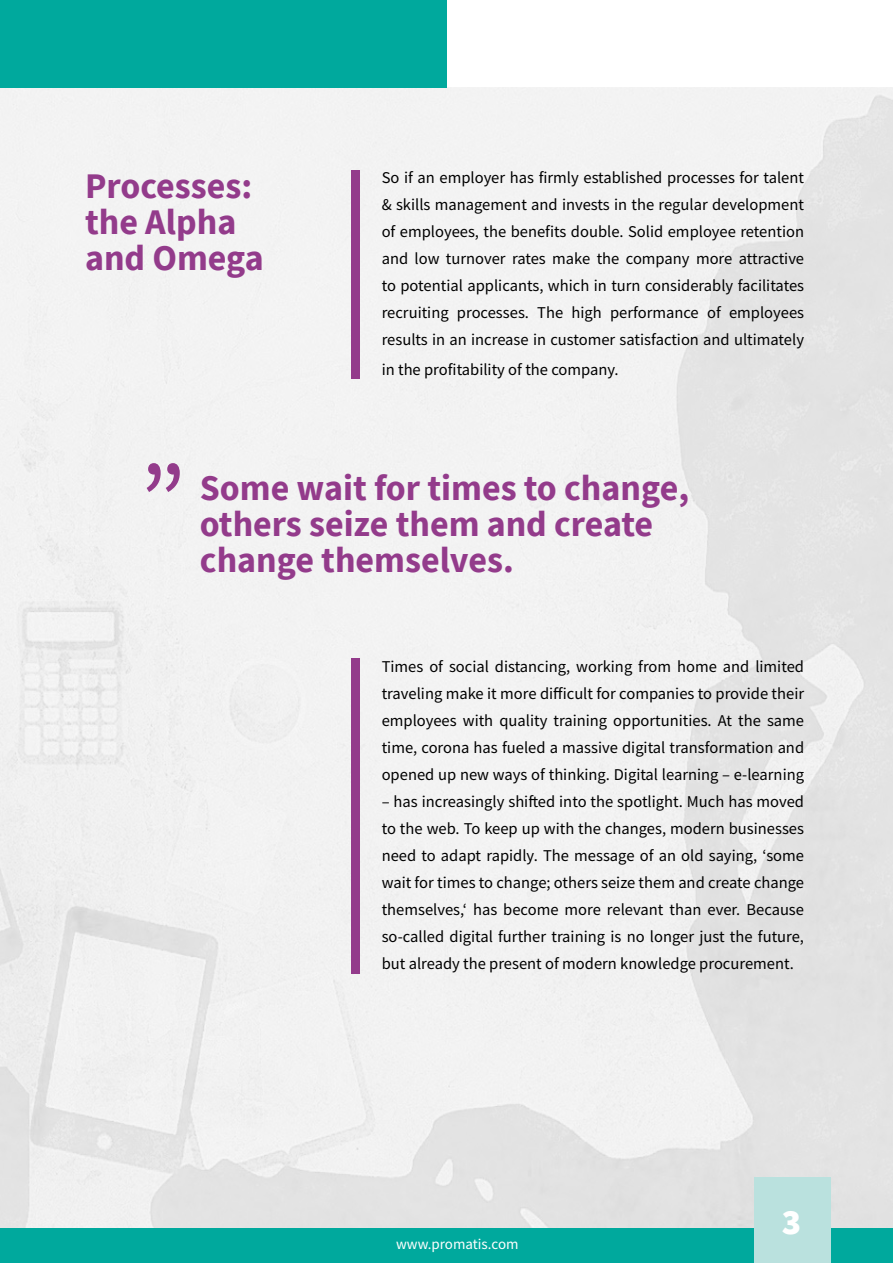
<style>
.page{position:relative;width:893px;height:1263px;background:#fff}
.page>*{position:absolute;margin:0;border:0;box-sizing:border-box;transform-origin:0 0}
.t1{font:108px "Source Sans Pro";color:#933b8b}
.t2{font:700 36px/36px "Source Sans Pro";color:#933b8b}
.t3{font:900 36px "Source Sans Pro";color:#fff}
.t4{font:16.5px/27px "Source Sans Pro";color:#000;text-align:justify}
.t5{font:15px "Source Sans Pro";color:#fff}
</style>
<div class="page">
<img style="left:0;top:87px;width:893px;height:1141px">
<div style="left:0;top:1228px;width:893px;height:35px;background:#00a99d"></div>
<div style="left:0;top:0;width:446px;height:87px;background:#00a99d"></div>
<div style="left:351px;top:171px;width:9px;height:208px;background:#933b8b"></div>
<div style="left:754px;top:1178px;width:77px;height:85px;background:#bae1de"></div>
<div style="left:351px;top:658px;width:9px;height:316px;background:#933b8b"></div>
<h2 class="t2" style="left:85px;top:167px;width:180px">Processes: the Alpha and Omega</h2>
<p class="t4" style="left:382px;top:164px;width:424px">So if an employer has firmly established processes for talent &amp; skills management and invests in the regular development of employees, the benefits double. Solid employee retention and low turnover rates make the company more attractive to potential applicants, which in turn considerably facilitates recruiting processes. The high performance of employees results in an increase in customer satisfaction and ultimately</p>
<p class="t4" style="left:382px;top:356px;width:238px">in the profitability of the company.</p>
<h1 class="t1" style="left:140px;top:372px;width:48px">„</h1>
<h2 class="t2" style="left:200px;top:469px;width:491px">Some wait for times to change, others seize them and create change themselves.</h2>
<p class="t4" style="left:382px;top:653px;width:424px">Times of social distancing, working from home and limited traveling make it more difficult for companies to provide their employees with quality training opportunities. At the same time, corona has fueled a massive digital transformation and opened up new ways of thinking. Digital learning – e-learning</p>
<p class="t4" style="left:382px;top:788px;width:424px">– has increasingly shifted into the spotlight. Much has moved to the web. To keep up with the changes, modern businesses need to adapt rapidly. The message of an old saying, ‘some wait for times to change; others seize them and create change themselves,‘ has become more relevant than ever. Because so-called digital further training is no longer just the future, but already the present of modern knowledge procurement.</p>
<p class="t5" style="left:396px;top:1234px;width:124px">www.promatis.com</p>
<h2 class="t3" style="left:782px;top:1197px;width:21px">3</h2>
</div>
